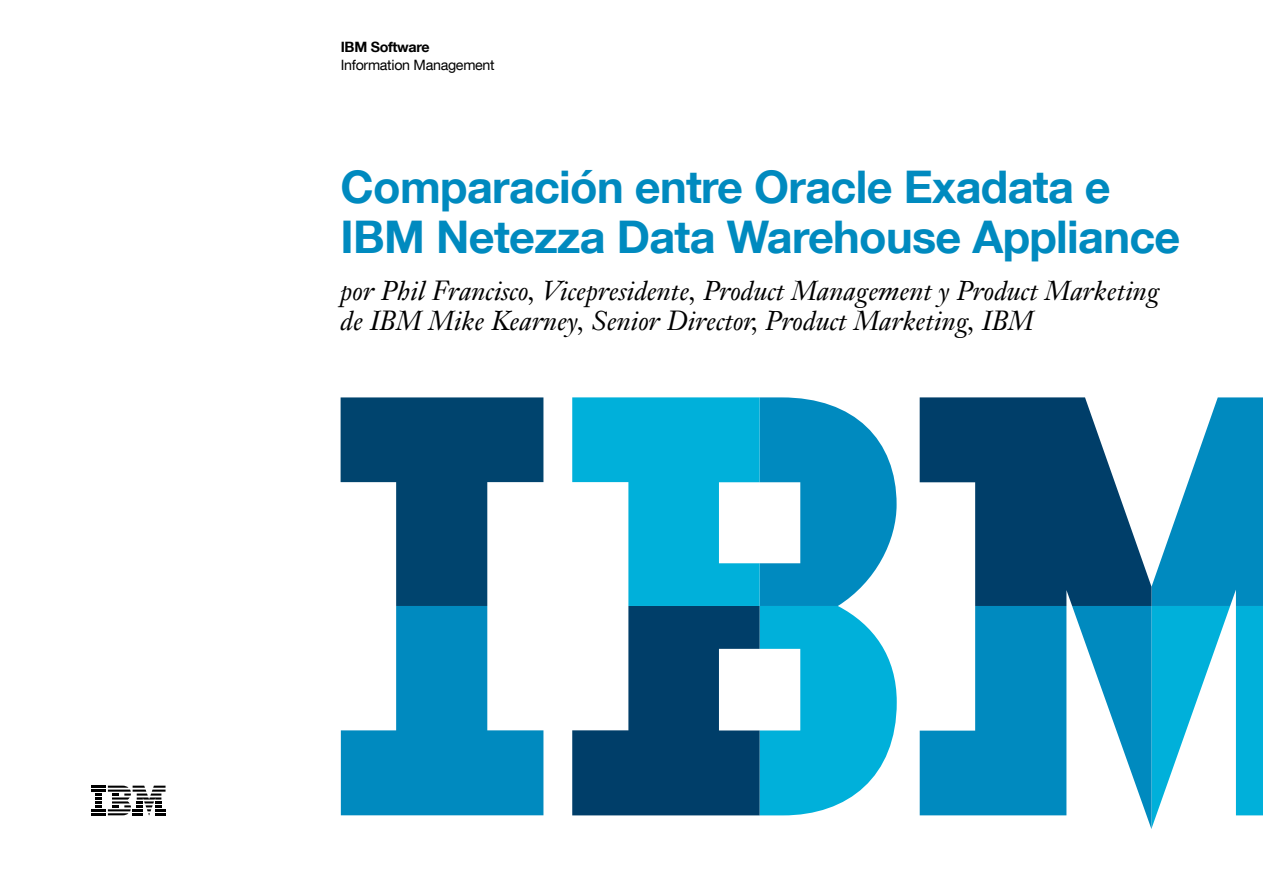
<style>
.page{position:relative;width:1263px;height:893px;background:#fff}
.page>*{position:absolute;margin:0;border:0;box-sizing:border-box;transform-origin:0 0}
.t1{font:700 45px/49.5px "Helvetica Neue LT Com";letter-spacing:-.015em;color:#008abf}
.t2{font:italic 27px/30px "Janson Text LT";color:#000}
.t3{font:14.25px "Helvetica Neue LT Com";letter-spacing:-.02em;color:#000}
.t4{font:700 14.25px "Helvetica Neue LT Com";letter-spacing:-.02em;color:#000}
</style>
<div class="page">
<svg style="left:91px;top:786px;width:75px;height:29px"></svg>
<svg style="left:341px;top:397px;width:202px;height:418px"></svg>
<svg style="left:1151px;top:397px;width:112px;height:432px"></svg>
<svg style="left:920px;top:606px;width:231px;height:222px;fill:#008abf"></svg>
<svg style="left:920px;top:397px;width:231px;height:209px;fill:#003e69"></svg>
<svg style="left:572px;top:397px;width:325px;height:418px"></svg>
<p class="t4" style="left:341px;top:38px;width:90px">IBM Software</p>
<p class="t3" style="left:341px;top:56px;width:155px">Information Management</p>
<h1 class="t1" style="left:341px;top:161px;width:841px">Comparación entre Oracle Exadata e<br>IBM Netezza Data Warehouse Appliance</h1>
<p class="t2" style="left:341px;top:276px;width:820px">por Phil Francisco, Vicepresidente, Product Management y Product Marketing de IBM Mike Kearney, Senior Director, Product Marketing, IBM</p>
</div>
